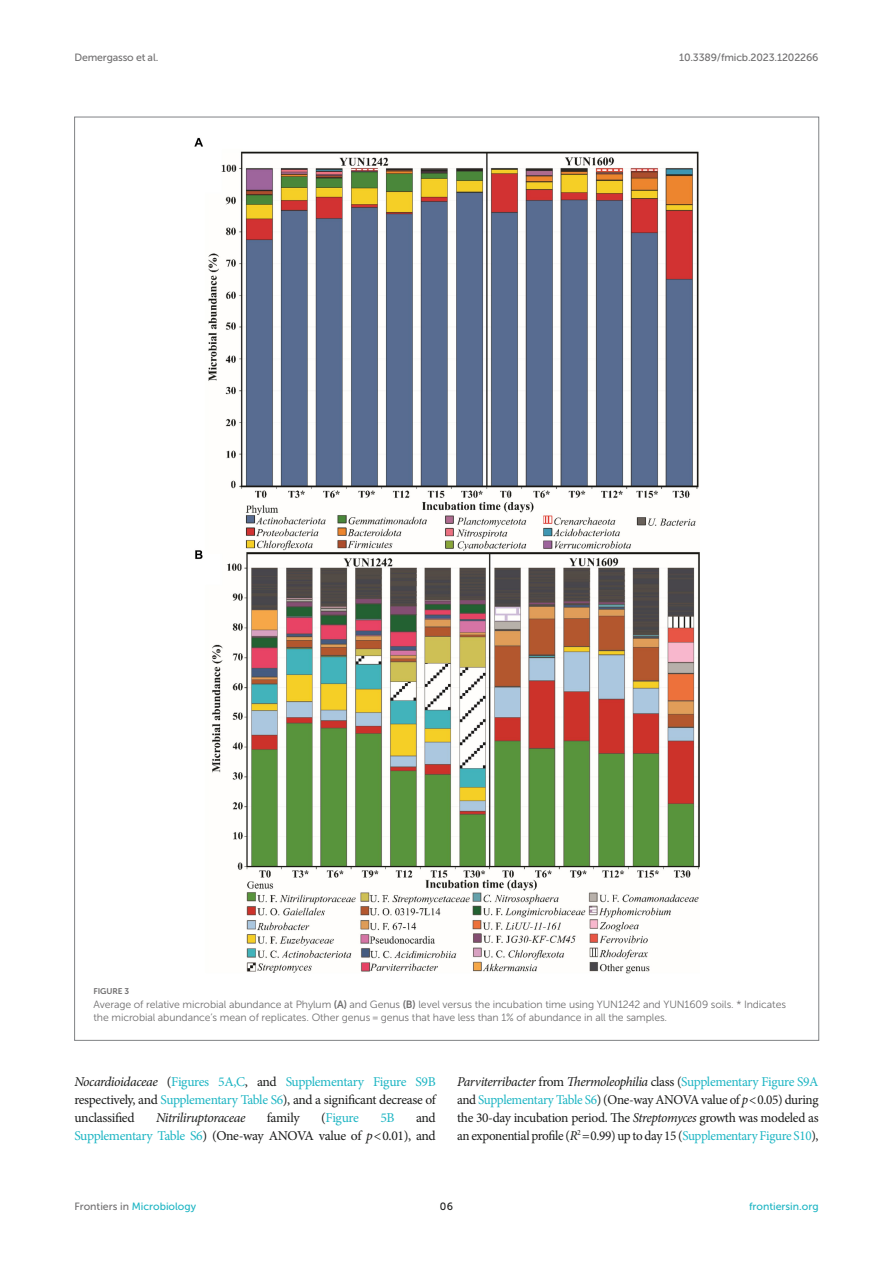
<style>
.page{position:relative;width:893px;height:1263px;background:#fff}
.page>*{position:absolute;margin:0;border:0;box-sizing:border-box;transform-origin:0 0}
.TEXT{font:13.5px/18px "Minion Pro";letter-spacing:-.025em;color:#1b1c1b;text-align:justify}
.TEXT-2{font:italic 13.5px "Minion Pro";letter-spacing:-.035em;color:#1b1c1b}
.TEXT-3{font:13.5px "Minion Pro";letter-spacing:-.025em;color:#1db5c3}
.FIG_LEG{font:10.5px/13.5px "Museo Sans 300";letter-spacing:-.01em;color:#706f70}
.t1{font:10.5px "Museo Sans 500";letter-spacing:-.015em;color:#706f70}
.t2{font:10.5px "Museo Sans 500";color:#1db5c3}
.t3{font:10.5px "Museo Sans 500";color:#1b1c1b}
.FIG_HD{font:8.25px "Museo Sans 700";letter-spacing:-.01em;color:#706f70}
.s1{font-family:"Museo Sans 700"}
.s2{font-style:italic}
.s3{color:#1db5c3}
.s4{color:#1b1c1b}
.s5{color:#706f70}
</style>
<div class="page">
<img style="left:194px;top:137px;width:506px;height:837px">
<p class="t1" style="left:74px;top:51px;width:85px">Demergasso et al.</p>
<p class="t1" style="left:679px;top:51px;width:141px">10.3389/fmicb.2023.1202266</p>
<p class="FIG_HD" style="left:94px;top:987px;width:37px">FIGURE 3</p>
<p class="FIG_LEG" style="left:94px;top:998px;width:694px">Average of relative microbial abundance at Phylum <span class="s1">(A)</span> and Genus <span class="s1">(B)</span> level versus the incubation time using YUN1242 and YUN1609 soils. * Indicates the microbial abundance’s mean of replicates. Other genus = genus that have less than 1% of abundance in all the samples.</p>
<p class="TEXT" style="left:74px;top:1073px;width:363px"><span class="s2">Nocardioidaceae</span> (<span class="s3">Figures 5A,C</span>, and <span class="s3">Supplementary Figure S9B </span>respectively, and <span class="s3">Supplementary Table S6</span>), and a significant decrease of unclassified</p>
<p class="TEXT" style="left:74px;top:1109px;width:363px;text-align:right">and<br><span class="s3">Supplementary Table S6</span>) (One-way ANOVA value of <span class="s2">p</span>&lt;0.01), and</p>
<p class="TEXT-2" style="left:156px;top:1108px;width:91px">Nitriliruptoraceae</p>
<p class="TEXT" style="left:267px;top:1109px;width:34px">family</p>
<p class="TEXT-3" style="left:321px;top:1109px;width:39px"><span class="s4">(</span>Figure</p>
<p class="TEXT-3" style="left:380px;top:1109px;width:16px">5B</p>
<p class="TEXT" style="left:457px;top:1073px;width:363px"><span class="s2">Parviterribacter</span> from <span class="s2">Thermoleophilia</span> class (<span class="s3">Supplementary Figure S9A </span>and <span class="s3">Supplementary Table S6</span>) (One-way ANOVA value of <span class="s2">p</span>&lt;0.05) during the 30-day incubation period. The <span class="s2">Streptomyces</span> growth was modeled as an exponential profile (<span class="s2">R</span><sup>2</sup> =0.99) up to day 15 (<span class="s3">Supplementary Figure S10</span>),</p>
<p class="t2" style="left:74px;top:1200px;width:123px"><span class="s5">Frontiers in</span> Microbiology</p>
<p class="t3" style="left:440px;top:1200px;width:15px">06</p>
<p class="t2" style="left:749px;top:1200px;width:71px">frontiersin.org</p>
</div>
